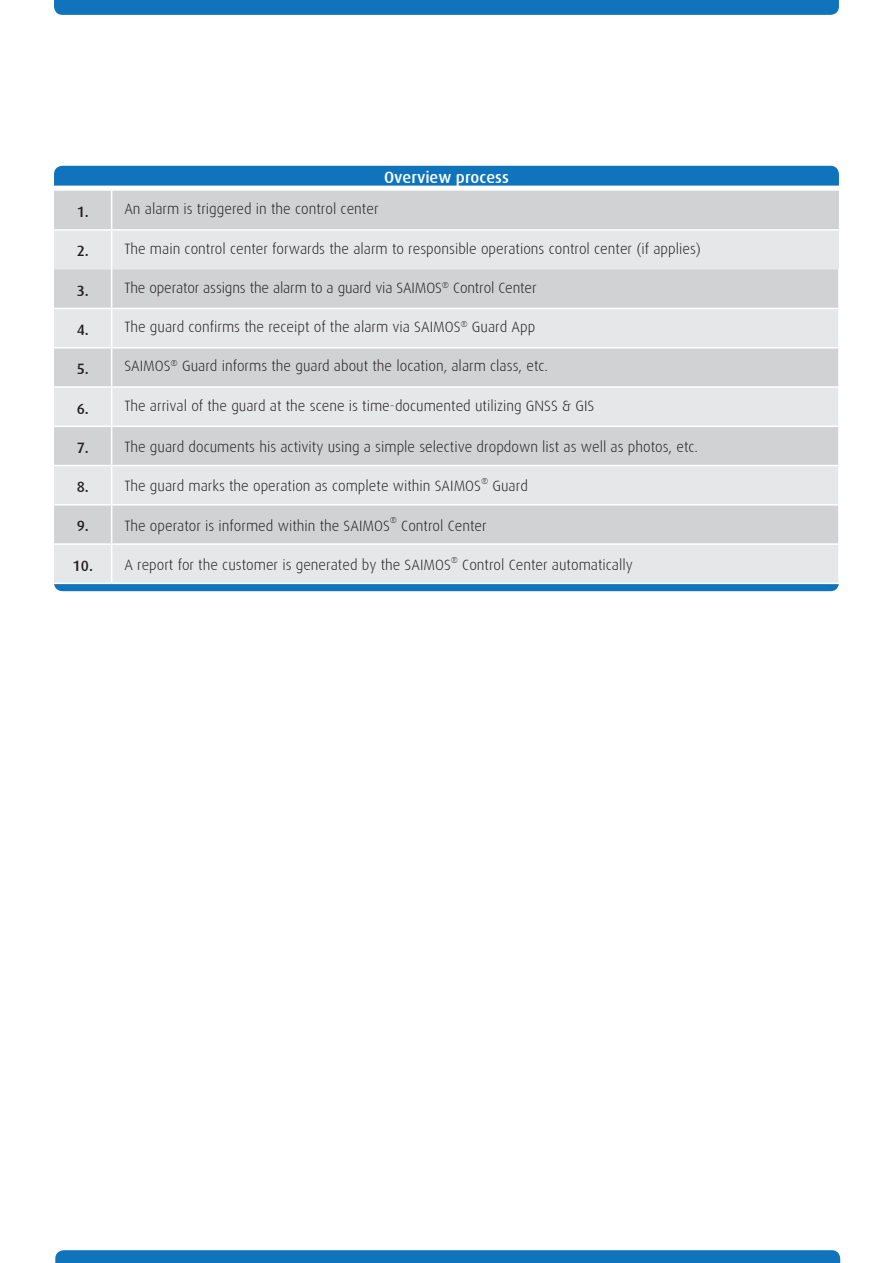
<style>
.page{position:relative;width:893px;height:1263px;background:#fff}
.page>*{position:absolute;margin:0;border:0;box-sizing:border-box;transform-origin:0 0}
.t1{font:500 16.5px "Dax";color:#fff}
.t2{font:300 15px "Dax";color:#231f20}
.t3{font:300 8.7px "Dax";color:#231f20}
.s1{font-weight:500}
</style>
<div class="page">
<svg style="left:54px;top:584px;width:785px;height:7px;background:#1577bd"></svg>
<div style="left:54px;top:0;width:785px;height:15px;background:#1074bc"></div>
<div style="left:54px;top:166px;width:785px;height:20px;background:#1074bc"></div>
<svg style="left:55px;top:1250px;width:785px;height:13px;background:#1476bd"></svg>
<div style="left:54px;top:191px;width:785px;height:38px;background:#d1d2d4"></div>
<svg style="left:54px;top:231px;width:785px;height:352px;background:#dcdddf"></svg>
<hr style="left:111px;top:191px;width:1px;height:38px;background:#fff">
<hr style="left:111px;top:231px;width:1px;height:38px;background:#fff">
<hr style="left:111px;top:269px;width:1px;height:39px;background:#fff">
<hr style="left:111px;top:309px;width:1px;height:38px;background:#fff">
<hr style="left:111px;top:348px;width:1px;height:38px;background:#fff">
<hr style="left:111px;top:388px;width:1px;height:38px;background:#fff">
<hr style="left:111px;top:427px;width:1px;height:38px;background:#fff">
<hr style="left:111px;top:466px;width:1px;height:38px;background:#fff">
<hr style="left:111px;top:506px;width:1px;height:37px;background:#fff">
<hr style="left:111px;top:545px;width:1px;height:38px;background:#fff">
<hr style="left:838px;top:269px;width:2px;height:39px;background:#fff">
<hr style="left:838px;top:309px;width:2px;height:38px;background:#fff">
<hr style="left:838px;top:348px;width:2px;height:38px;background:#fff">
<hr style="left:838px;top:388px;width:2px;height:38px;background:#fff">
<hr style="left:838px;top:427px;width:2px;height:38px;background:#fff">
<hr style="left:838px;top:466px;width:2px;height:38px;background:#fff">
<hr style="left:838px;top:506px;width:2px;height:37px;background:#fff">
<hr style="left:838px;top:545px;width:2px;height:38px;background:#fff">
<hr style="left:54px;top:308px;width:58px;height:1px;background:#fff">
<hr style="left:54px;top:347px;width:58px;height:1px;background:#fff">
<hr style="left:54px;top:386px;width:58px;height:2px;background:#fff">
<hr style="left:54px;top:426px;width:58px;height:1px;background:#fff">
<hr style="left:54px;top:465px;width:58px;height:1px;background:#fff">
<hr style="left:54px;top:504px;width:58px;height:2px;background:#fff">
<hr style="left:54px;top:543px;width:58px;height:2px;background:#fff">
<hr style="left:112px;top:308px;width:728px;height:1px;background:#fff">
<hr style="left:112px;top:347px;width:728px;height:1px;background:#fff">
<hr style="left:112px;top:386px;width:728px;height:2px;background:#fff">
<hr style="left:112px;top:426px;width:728px;height:1px;background:#fff">
<hr style="left:112px;top:465px;width:728px;height:1px;background:#fff">
<hr style="left:112px;top:504px;width:728px;height:2px;background:#fff">
<hr style="left:112px;top:543px;width:728px;height:2px;background:#fff">
<p class="t1" style="left:384px;top:168px;width:126px">Overview process</p>
<p class="t2" style="left:77px;top:201px;width:303px"><span class="s1">1.</span> An alarm is triggered in the control center</p>
<p class="t2" style="left:77px;top:240px;width:626px"><span class="s1">2.</span> The main control center forwards the alarm to responsible operations control center (if applies)</p>
<p class="t2" style="left:77px;top:279px;width:461px"><span class="s1">3.</span> The operator assigns the alarm to a guard via SAIMOS<sup>®</sup> Control Center</p>
<p class="t2" style="left:77px;top:319px;width:460px"><span class="s1">4.</span> The guard confirms the receipt of the alarm via SAIMOS<sup>®</sup> Guard App</p>
<p class="t2" style="left:77px;top:358px;width:473px"><span class="s1">5.</span> SAIMOS<sup>®</sup> Guard informs the guard about the location, alarm class, etc.</p>
<p class="t2" style="left:77px;top:397px;width:519px"><span class="s1">6.</span> The arrival of the guard at the scene is time-documented utilizing GNSS &amp; GIS</p>
<p class="t2" style="left:77px;top:439px;width:623px"><span class="s1">7.</span> The guard documents his activity using a simple selective dropdown list as well as photos, etc.</p>
<p class="t2" style="left:77px;top:478px;width:406px"><span class="s1">8.</span> The guard marks the operation as complete within SAIMOS</p>
<p class="t3" style="left:481px;top:476px;width:9px">®</p>
<p class="t2" style="left:492px;top:478px;width:37px">Guard</p>
<p class="t2" style="left:77px;top:517px;width:315px"><span class="s1">9.</span> The operator is informed within the SAIMOS</p>
<p class="t3" style="left:390px;top:516px;width:9px">®</p>
<p class="t2" style="left:401px;top:517px;width:87px">Control Center</p>
<p class="t2" style="left:73px;top:557px;width:380px"><span class="s1">10.</span> A report for the customer is generated by the SAIMOS</p>
<p class="t3" style="left:451px;top:555px;width:9px">®</p>
<p class="t2" style="left:462px;top:557px;width:172px">Control Center automatically</p>
</div>
